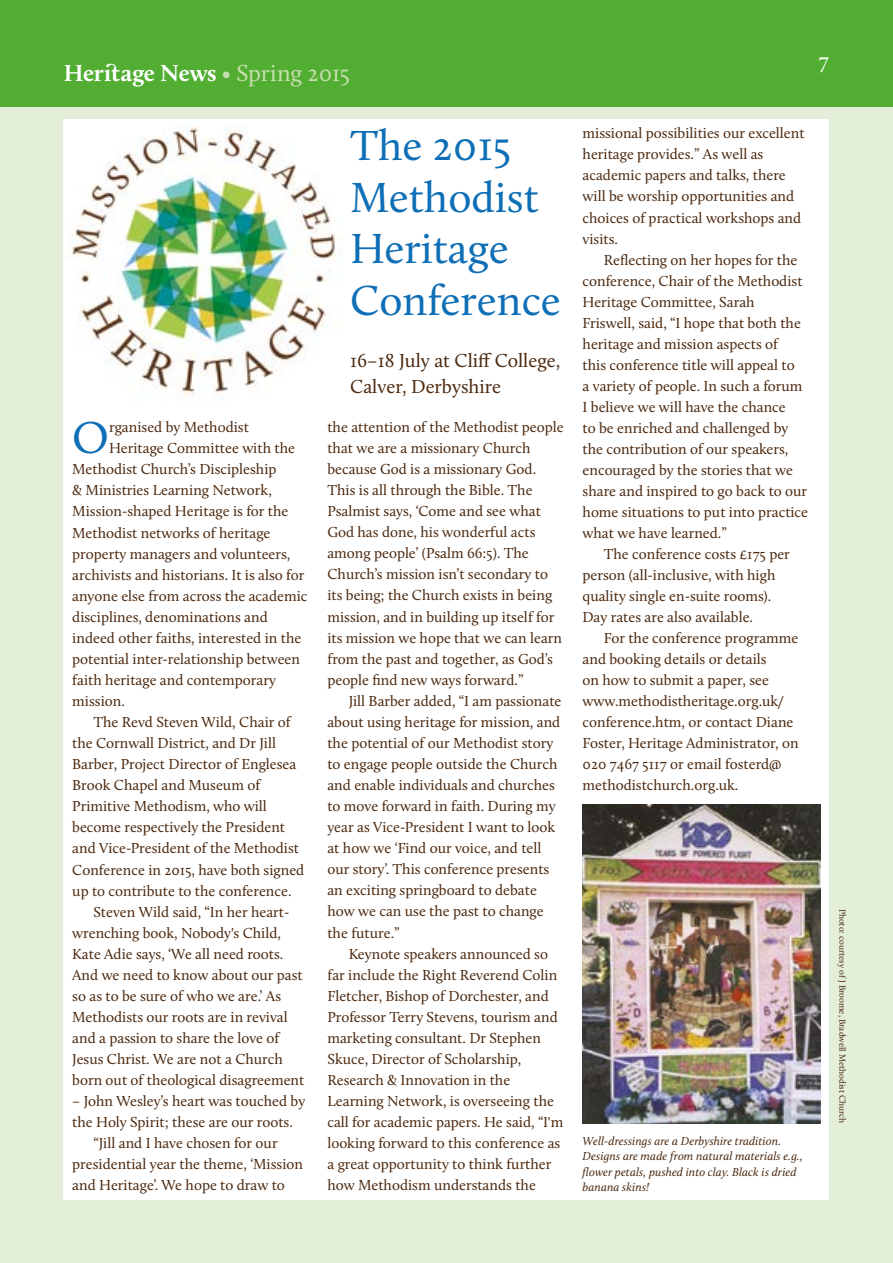
<style>
.page{position:relative;width:893px;height:1263px;background:#e4efda}
.page>*{position:absolute;margin:0;border:0;box-sizing:border-box;transform-origin:0 0}
.t1{font:46.35px "Calluna";color:#0e6eb6}
.t2{font:43.5px/51.4px "Calluna";color:#0e6eb6}
.t3{font:700 24px "Calluna";letter-spacing:-.01em;color:#fff}
.t4{font:22.5px "Calluna";color:#fff}
.t5{font:19.5px/26px "Calluna";color:#4b280e}
.t6{font:15px/21px "Calluna";color:#4b280e}
.t7{font:italic 12px/15.1px "Calluna";letter-spacing:.01em;color:#4b280e}
.t8{font:9px "Calluna";color:#4b280e}
.s1{font-weight:400;color:#c7dfb0}
</style>
<div class="page">
<div style="left:0;top:0;width:893px;height:106px;background:#52ae32"></div>
<div style="left:64px;top:119px;width:765px;height:1080px;background:#fff"></div>
<img style="left:583px;top:804px;width:238px;height:319px">
<img style="left:69px;top:126px;width:271px;height:275px">
<h3 class="t3" style="left:64px;top:58px;width:288px">Heritage News <span class="s1">• Spring 2015</span></h3>
<h1 class="t1" style="left:72px;top:410px;width:38px">O</h1>
<p class="t6" style="left:109px;top:417px;width:141px">rganised by Methodist</p>
<p class="t6" style="left:109px;top:438px;width:187px">Heritage Committee with the</p>
<p class="t6" style="left:72px;top:459px;width:206px">Methodist Church’s Discipleship</p>
<p class="t6" style="left:72px;top:480px;width:201px">&amp; Ministries Learning Network,</p>
<p class="t6" style="left:72px;top:501px;width:218px">Mission-shaped Heritage is for the</p>
<p class="t6" style="left:72px;top:522px;width:200px">Methodist networks of heritage</p>
<p class="t6" style="left:72px;top:543px;width:220px">property managers and volunteers,</p>
<p class="t6" style="left:72px;top:564px;width:234px">archivists and historians. It is also for</p>
<p class="t6" style="left:72px;top:585px;width:237px">anyone else from across the academic</p>
<p class="t6" style="left:72px;top:606px;width:197px">disciplines, denominations and</p>
<p class="t6" style="left:72px;top:627px;width:231px">indeed other faiths, interested in the</p>
<p class="t6" style="left:72px;top:648px;width:229px">potential inter-relationship between</p>
<p class="t6" style="left:72px;top:669px;width:205px">faith heritage and contemporary</p>
<p class="t6" style="left:72px;top:690px;width:54px">mission.</p>
<p class="t6" style="left:94px;top:711px;width:199px">The Revd Steven Wild, Chair of</p>
<p class="t6" style="left:72px;top:732px;width:205px">the Cornwall District, and Dr Jill</p>
<p class="t6" style="left:72px;top:753px;width:226px">Barber, Project Director of Englesea</p>
<p class="t6" style="left:72px;top:774px;width:189px">Brook Chapel and Museum of</p>
<p class="t6" style="left:72px;top:796px;width:196px">Primitive Methodism, who will</p>
<p class="t6" style="left:72px;top:817px;width:214px">become respectively the President</p>
<p class="t6" style="left:72px;top:838px;width:228px">and Vice-President of the Methodist</p>
<p class="t6" style="left:72px;top:859px;width:234px">Conference in 2015, have both signed</p>
<p class="t6" style="left:72px;top:880px;width:221px">up to contribute to the conference.</p>
<p class="t6" style="left:94px;top:901px;width:197px">Steven Wild said, “In her heart-</p>
<p class="t6" style="left:72px;top:922px;width:210px">wrenching book, Nobody's Child,</p>
<p class="t6" style="left:72px;top:943px;width:213px">Kate Adie says, ‘We all need roots.</p>
<p class="t6" style="left:72px;top:964px;width:232px">And we need to know about our past</p>
<p class="t6" style="left:72px;top:985px;width:210px">so as to be sure of who we are.’ As</p>
<p class="t6" style="left:72px;top:1006px;width:217px">Methodists our roots are in revival</p>
<p class="t6" style="left:72px;top:1027px;width:209px">and a passion to share the love of</p>
<p class="t6" style="left:72px;top:1048px;width:212px">Jesus Christ. We are not a Church</p>
<p class="t6" style="left:72px;top:1069px;width:234px">born out of theological disagreement</p>
<p class="t6" style="left:72px;top:1090px;width:234px">– John Wesley’s heart was touched by</p>
<p class="t6" style="left:72px;top:1111px;width:222px">the Holy Spirit; these are our roots.</p>
<p class="t6" style="left:94px;top:1133px;width:186px">“Jill and I have chosen for our</p>
<p class="t6" style="left:72px;top:1154px;width:232px">presidential year the theme, ‘Mission</p>
<p class="t6" style="left:72px;top:1175px;width:214px">and Heritage’. We hope to draw to</p>
<h2 class="t2" style="left:350px;top:119px;width:212px">The 2015<br>Methodist<br>Heritage<br>Conference</h2>
<h3 class="t5" style="left:350px;top:347px;width:212px">16–18 July at Cliff College,<br>Calver, Derbyshire</h3>
<p class="t6" style="left:327px;top:416px;width:238px">the attention of the Methodist people that we are a missionary Church because God is a missionary God.<br>This is all through the Bible. The Psalmist says, ‘Come and see what God has done, his wonderful acts among people’ (Psalm 66:5). The Church’s mission isn’t secondary to its being; the Church exists in being mission, and in building up itself for its mission we hope that we can learn from the past and together, as God’s people find new ways forward.”</p>
<p class="t6" style="left:327px;top:690px;width:236px;text-indent:21px">Jill Barber added, “I am passionate about using heritage for mission, and the potential of our Methodist story to engage people outside the Church and enable individuals and churches to move forward in faith. During my year as Vice-President I want to look at how we ‘Find our voice, and tell our story’. This conference presents an exciting springboard to debate how we can use the past to change the future.”</p>
<p class="t6" style="left:327px;top:943px;width:237px;text-indent:21px">Keynote speakers announced so far include the Right Reverend Colin Fletcher, Bishop of Dorchester, and Professor Terry Stevens, tourism and marketing consultant. Dr Stephen Skuce, Director of Scholarship, Research &amp; Innovation in the Learning Network, is overseeing the call for academic papers. He said, “I'm looking forward to this conference as a great opportunity to think further how Methodism understands the</p>
<h3 class="t4" style="left:818px;top:47px;width:12px">7</h3>
<p class="t6" style="left:583px;top:123px;width:223px">missional possibilities our excellent heritage provides.” As well as academic papers and talks, there will be worship opportunities and choices of practical workshops and visits.</p>
<p class="t6" style="left:583px;top:249px;width:227px;text-indent:21px">Reflecting on her hopes for the conference, Chair of the Methodist<br>Heritage Committee, Sarah<br>Friswell, said, “I hope that both the heritage and mission aspects of<br>this conference title will appeal to<br>a variety of people. In such a forum<br>I believe we will have the chance<br>to be enriched and challenged by the contribution of our speakers, encouraged by the stories that we share and inspired to go back to our home situations to put into practice what we have learned.”</p>
<p class="t6" style="left:583px;top:543px;width:209px;text-indent:21px">The conference costs £175 per person (all-inclusive, with high quality single en-suite rooms).<br>Day rates are also available.</p>
<p class="t6" style="left:583px;top:627px;width:218px;text-indent:21px">For the conference programme and booking details or details<br>on how to submit a paper, see www.methodistheritage.org.uk/ conference.htm, or contact Diane<br>Foster, Heritage Administrator, on<br>020 7467 5117 or email fosterd@ methodistchurch.org.uk.</p>
<p class="t7" style="left:583px;top:1133px;width:222px">Well-dressings are a Derbyshire tradition.<br>Designs are made from natural materials e.g., flower petals, pushed into clay. Black is dried banana skins!</p>
<p class="t8" style="left:848px;top:909px;width:216px;rotate:90deg">Photo: courtesy of J Broome, Bradwell Methodist Church</p>
</div>
